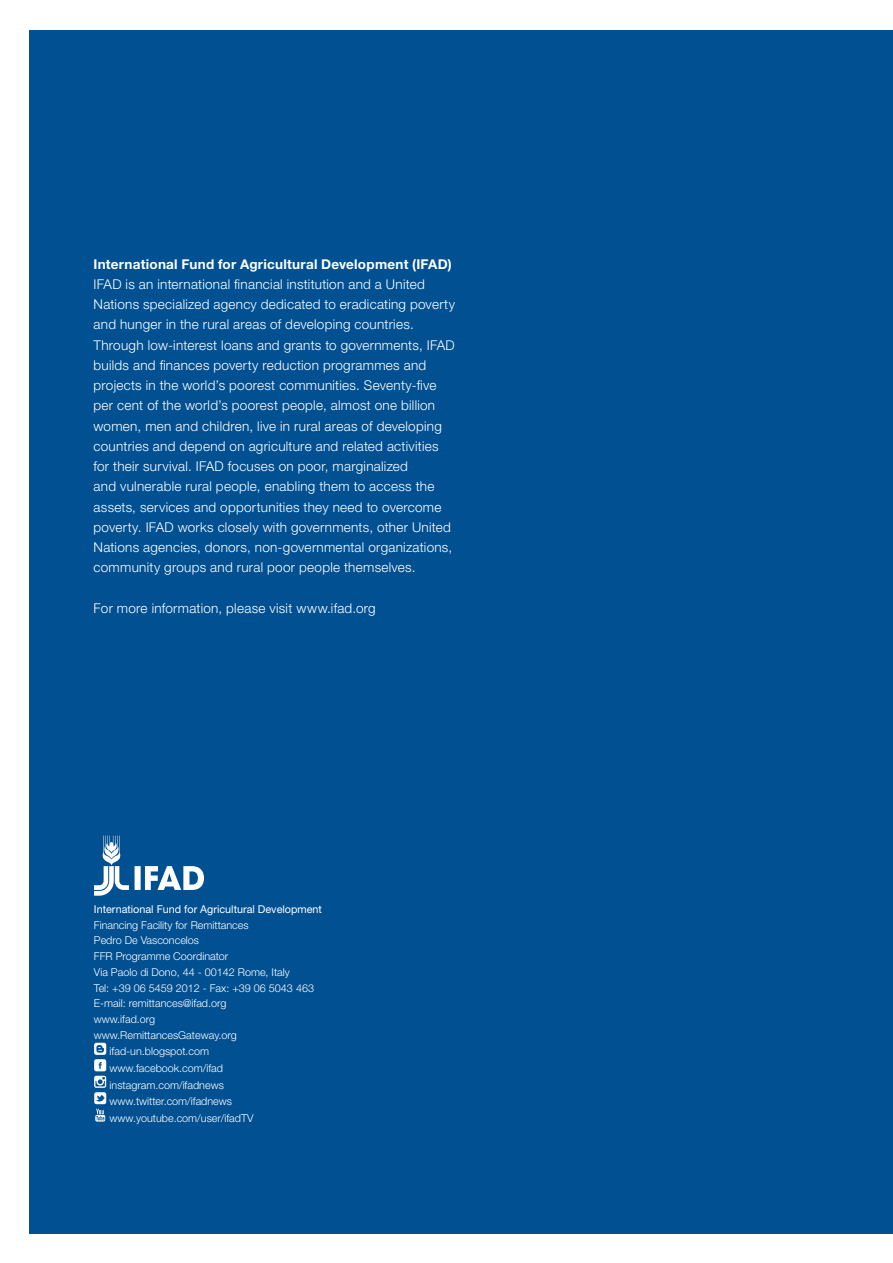
<style>
.page{position:relative;width:893px;height:1263px;background:#fff}
.page>*{position:absolute;margin:0;border:0;box-sizing:border-box;transform-origin:0 0}
.t1{font:300 13.5px/20.2px "Helvetica Neue LT Std";letter-spacing:.02em;color:#fff}
.t2{font:700 13.5px "Helvetica Neue LT Std";letter-spacing:.02em;color:#fff}
.t3{font:300 10.8px "Helvetica Neue LT Std";color:#fff}
.t4{font:10.8px "Helvetica Neue LT Std";color:#fff}
</style>
<div class="page">
<div style="left:30px;top:30px;width:863px;height:1203px;background:#005092"></div>
<svg style="left:135px;top:866px;width:69px;height:24px"></svg>
<svg style="left:94px;top:836px;width:35px;height:60px"></svg>
<svg style="left:94px;top:1043px;width:12px;height:78px"></svg>
<p class="t2" style="left:94px;top:255px;width:360px">International Fund for Agricultural Development (IFAD)</p>
<p class="t1" style="left:94px;top:274px;width:363px">IFAD is an international financial institution and a United Nations specialized agency dedicated to eradicating poverty and hunger in the rural areas of developing countries.<br>Through low-interest loans and grants to governments, IFAD builds and finances poverty reduction programmes and projects in the world’s poorest communities. Seventy-five per cent of the world’s poorest people, almost one billion women, men and children, live in rural areas of developing countries and depend on agriculture and related activities for their survival. IFAD focuses on poor, marginalized<br>and vulnerable rural people, enabling them to access the assets, services and opportunities they need to overcome poverty. IFAD works closely with governments, other United Nations agencies, donors, non-governmental organizations, community groups and rural poor people themselves.</p>
<p class="t1" style="left:94px;top:598px;width:284px">For more information, please visit www.ifad.org</p>
<p class="t4" style="left:94px;top:903px;width:230px">International Fund for Agricultural Development</p>
<p class="t3" style="left:94px;top:918px;width:156px">Financing Facility for Remittances</p>
<p class="t3" style="left:94px;top:934px;width:107px">Pedro De Vasconcelos</p>
<p class="t3" style="left:94px;top:950px;width:136px">FFR Programme Coordinator</p>
<p class="t3" style="left:94px;top:965px;width:197px">Via Paolo di Dono, 44 - 00142 Rome, Italy</p>
<p class="t3" style="left:94px;top:981px;width:222px">Tel: +39 06 5459 2012 - Fax: +39 06 5043 463</p>
<p class="t3" style="left:94px;top:997px;width:134px">E-mail: remittances@ifad.org</p>
<p class="t3" style="left:94px;top:1013px;width:63px">www.ifad.org</p>
<p class="t3" style="left:94px;top:1028px;width:144px">www.RemittancesGateway.org</p>
<p class="t3" style="left:110px;top:1045px;width:101px">ifad-un.blogspot.com</p>
<p class="t3" style="left:110px;top:1061px;width:115px">www.facebook.com/ifad</p>
<p class="t3" style="left:110px;top:1078px;width:116px">instagram.com/ifadnews</p>
<p class="t3" style="left:110px;top:1094px;width:124px">www.twitter.com/ifadnews</p>
<p class="t3" style="left:110px;top:1111px;width:145px">www.youtube.com/user/ifadTV</p>
</div>
